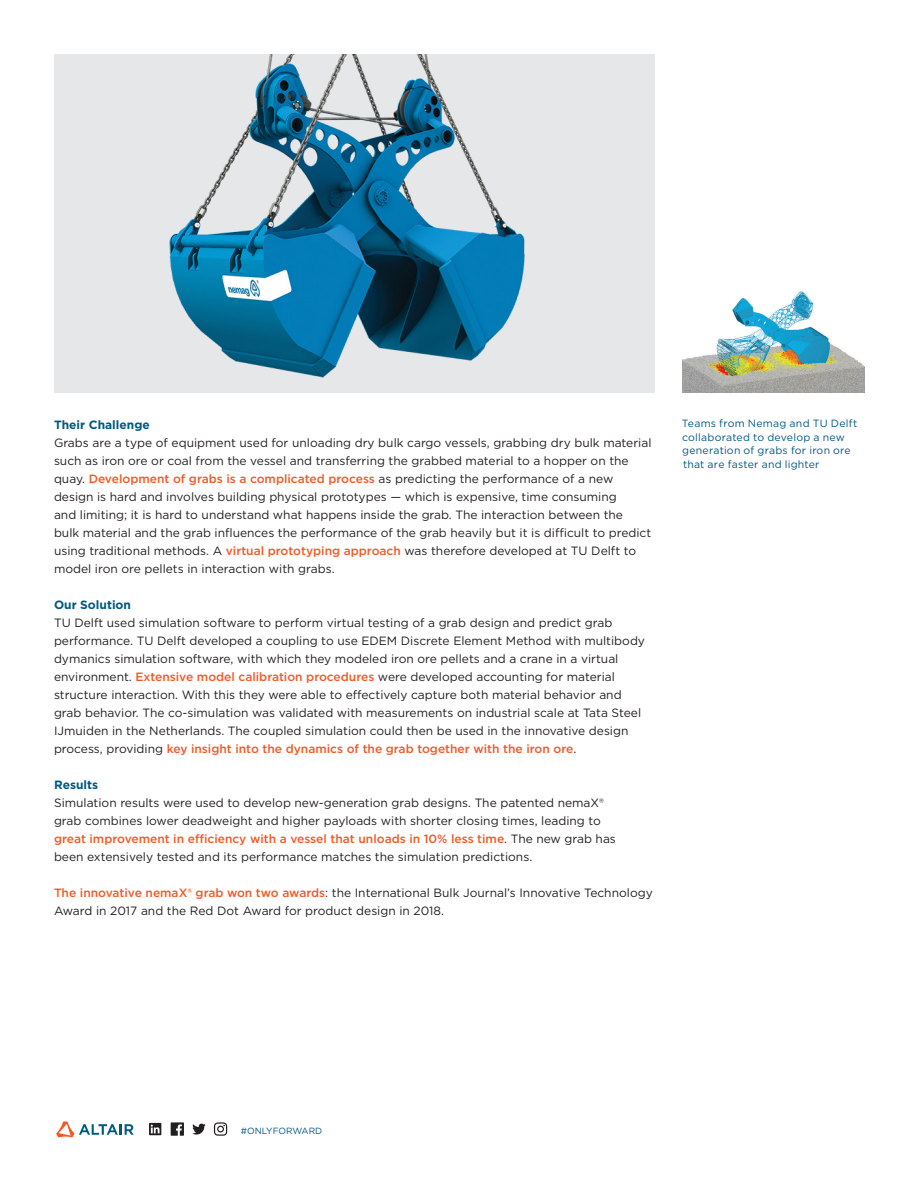
<style>
.page{position:relative;width:918px;height:1188px;background:#fff}
.page>*{position:absolute;margin:0;border:0;box-sizing:border-box;transform-origin:0 0}
.Paragraph_Body_Copy{font:12px/18px "Gotham";color:#231f20}
.Paragraph_Body_Copy-2{font:500 12px "Gotham";color:#f15924}
.Paragraph_Body_Copy-3{font:700 12px "Gotham";color:#005981}
.Image_Caption{font:10.5px/13.5px "Gotham";letter-spacing:.02em;color:#005981}
.t1{font:9px "Gotham";color:#005981}
.s1{font-weight:500;color:#f15924}
.s2{font-weight:400;color:#231f20}
</style>
<div class="page">
<svg style="left:56px;top:1121px;width:78px;height:16px"></svg>
<svg style="left:149px;top:1123px;width:14px;height:12px"></svg>
<svg style="left:214px;top:1122px;width:13px;height:14px"></svg>
<svg style="left:192px;top:1124px;width:14px;height:11px"></svg>
<svg style="left:171px;top:1122px;width:13px;height:14px"></svg>
<img style="left:54px;top:54px;width:601px;height:338px">
<img style="left:682px;top:291px;width:182px;height:101px">
<p class="Paragraph_Body_Copy-3" style="left:54px;top:416px;width:97px">Their Challenge</p>
<p class="Paragraph_Body_Copy" style="left:54px;top:433px;width:599px">Grabs are a type of equipment used for unloading dry bulk cargo vessels, grabbing dry bulk material such as iron ore or coal from the vessel and transferring the grabbed material to a hopper on the quay. <span class="s1">Development of grabs is a complicated process</span> as predicting the performance of a new design is hard and involves building physical prototypes — which is expensive, time consuming</p>
<p class="Paragraph_Body_Copy" style="left:54px;top:505px;width:599px">and limiting; it is hard to understand what happens inside the grab. The interaction between the bulk material and the grab influences the performance of the grab heavily but it is difficult to predict using traditional methods. A <span class="s1">virtual prototyping approach</span> was therefore developed at TU Delft to model iron ore pellets in interaction with grabs.</p>
<p class="Paragraph_Body_Copy-3" style="left:54px;top:596px;width:79px">Our Solution</p>
<p class="Paragraph_Body_Copy" style="left:54px;top:613px;width:593px">TU Delft used simulation software to perform virtual testing of a grab design and predict grab performance. TU Delft developed a coupling to use EDEM Discrete Element Method with multibody dymanics simulation software, with which they modeled iron ore pellets and a crane in a virtual environment. <span class="s1">Extensive model calibration procedures</span> were developed accounting for material structure interaction. With this they were able to effectively capture both material behavior and grab behavior. The co-simulation was validated with measurements on industrial scale at Tata Steel IJmuiden in the Netherlands. The coupled simulation could then be used in the innovative design process, providing <span class="s1">key insight into the dynamics of the grab together with the iron ore</span>.</p>
<p class="Paragraph_Body_Copy-3" style="left:54px;top:776px;width:46px">Results</p>
<p class="Paragraph_Body_Copy" style="left:54px;top:793px;width:552px">Simulation results were used to develop new-generation grab designs. The patented nemaX®</p>
<p class="Paragraph_Body_Copy" style="left:54px;top:811px;width:548px">grab combines lower deadweight and higher payloads with shorter closing times, leading to</p>
<p class="Paragraph_Body_Copy-2" style="left:54px;top:831px;width:563px">great improvement in efficiency with a vessel that unloads in 10% less time<span class="s2">. The new grab has</span></p>
<p class="Paragraph_Body_Copy" style="left:54px;top:847px;width:480px">been extensively tested and its performance matches the simulation predictions.</p>
<p class="Paragraph_Body_Copy" style="left:54px;top:883px;width:600px"><span class="s1">The innovative nemaX® grab won two awards</span>: the International Bulk Journal’s Innovative Technology<br>Award in 2017 and the Red Dot Award for product design in 2018.</p>
<p class="Image_Caption" style="left:682px;top:417px;width:177px">Teams from Nemag and TU Delft collaborated to develop a new generation of grabs for iron ore that are faster and lighter</p>
<p class="t1" style="left:241px;top:1125px;width:83px">#ONLYFORWARD</p>
</div>
